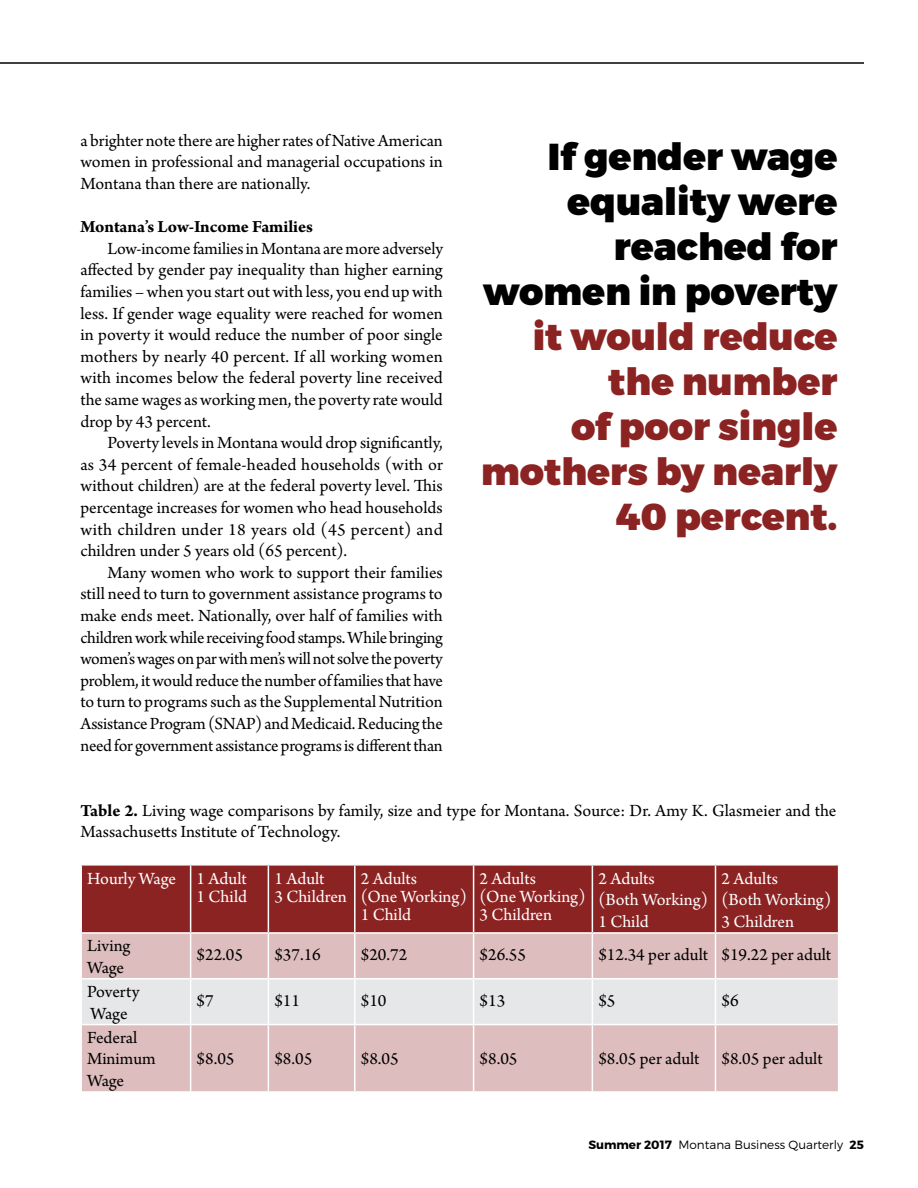
<style>
.page{position:relative;width:918px;height:1188px;background:#fff}
.page>*{position:absolute;margin:0;border:0;box-sizing:border-box;transform-origin:0 0}
.t1{font:900 37.5px/45px "Montserrat";color:#8c2323;text-align:right}
.t2{font:900 37.5px/45px "Montserrat";color:#000;text-align:right}
.t3{font:18px/21.6px "Arno Pro";letter-spacing:-.005em;color:#000;text-align:justify}
.t4{font:18px/18px "Arno Pro";color:#fff}
.t5{font:700 18px "Arno Pro";letter-spacing:-.005em;color:#000}
.t6{font:300 12px "Montserrat";color:#000}
.s1{font-weight:700}
</style>
<div class="page">
<hr style="left:0;top:62px;width:864px;height:2px;background:#000">
<div style="left:82px;top:866px;width:756px;height:66px;background:#8c2323"></div>
<div style="left:82px;top:934px;width:756px;height:157px;background:#ddbdbd"></div>
<div style="left:82px;top:980px;width:756px;height:44px;background:#e6e7e8"></div>
<hr style="left:190px;top:934px;width:1px;height:44px;background:#fff">
<hr style="left:268px;top:934px;width:1px;height:44px;background:#fff">
<hr style="left:354px;top:934px;width:2px;height:44px;background:#fff">
<hr style="left:473px;top:934px;width:1px;height:44px;background:#fff">
<hr style="left:592px;top:934px;width:1px;height:44px;background:#fff">
<hr style="left:715px;top:934px;width:1px;height:44px;background:#fff">
<hr style="left:80px;top:978px;width:111px;height:2px;background:#fff">
<hr style="left:191px;top:978px;width:77px;height:2px;background:#fff">
<hr style="left:190px;top:980px;width:1px;height:44px;background:#fff">
<hr style="left:268px;top:978px;width:87px;height:2px;background:#fff">
<hr style="left:268px;top:980px;width:1px;height:44px;background:#fff">
<hr style="left:355px;top:978px;width:119px;height:2px;background:#fff">
<hr style="left:354px;top:980px;width:2px;height:44px;background:#fff">
<hr style="left:474px;top:978px;width:118px;height:2px;background:#fff">
<hr style="left:473px;top:980px;width:1px;height:44px;background:#fff">
<hr style="left:592px;top:978px;width:124px;height:2px;background:#fff">
<hr style="left:592px;top:980px;width:1px;height:44px;background:#fff">
<hr style="left:716px;top:978px;width:123px;height:2px;background:#fff">
<hr style="left:715px;top:980px;width:1px;height:44px;background:#fff">
<hr style="left:80px;top:1024px;width:111px;height:1px;background:#fff">
<hr style="left:191px;top:1024px;width:77px;height:1px;background:#fff">
<hr style="left:190px;top:1025px;width:1px;height:66px;background:#fff">
<hr style="left:268px;top:1024px;width:87px;height:1px;background:#fff">
<hr style="left:268px;top:1025px;width:1px;height:66px;background:#fff">
<hr style="left:355px;top:1024px;width:119px;height:1px;background:#fff">
<hr style="left:354px;top:1025px;width:2px;height:66px;background:#fff">
<hr style="left:474px;top:1024px;width:118px;height:1px;background:#fff">
<hr style="left:473px;top:1025px;width:1px;height:66px;background:#fff">
<hr style="left:592px;top:1024px;width:124px;height:1px;background:#fff">
<hr style="left:592px;top:1025px;width:1px;height:66px;background:#fff">
<hr style="left:716px;top:1024px;width:123px;height:1px;background:#fff">
<hr style="left:715px;top:1025px;width:1px;height:66px;background:#fff">
<hr style="left:190px;top:866px;width:1px;height:66px;background:#fff">
<hr style="left:268px;top:866px;width:1px;height:66px;background:#fff">
<hr style="left:354px;top:866px;width:2px;height:66px;background:#fff">
<hr style="left:473px;top:866px;width:1px;height:66px;background:#fff">
<hr style="left:592px;top:866px;width:1px;height:66px;background:#fff">
<hr style="left:715px;top:866px;width:1px;height:66px;background:#fff">
<p class="t3" style="left:80px;top:130px;width:364px">a brighter note there are higher rates of Native American women in professional and managerial occupations in Montana than there are nationally.</p>
<p class="t5" style="left:80px;top:216px;width:234px">Montana’s Low-Income Families</p>
<p class="t3" style="left:80px;top:238px;width:364px;text-indent:27px">Low-income families in Montana are more adversely affected by gender pay inequality than higher earning families – when you start out with less, you end up with less. If gender wage equality were reached for women in poverty it would reduce the number of poor single mothers by nearly 40 percent. If all working women with incomes below the federal poverty line received the same wages as working men, the poverty rate would drop by 43 percent.</p>
<p class="t3" style="left:80px;top:433px;width:364px;text-indent:27px">Poverty levels in Montana would drop significantly, as 34 percent of female-headed households (with or without children) are at the federal poverty level. This percentage increases for women who head households with children under 18 years old (45 percent) and children under 5 years old (65 percent).</p>
<p class="t3" style="left:80px;top:562px;width:364px;text-indent:27px">Many women who work to support their families still need to turn to government assistance programs to make ends meet. Nationally, over half of families with children work while receiving food stamps. While bringing women’s wages on par with men’s will not solve the poverty problem, it would reduce the number of families that have to turn to programs such as the Supplemental Nutrition Assistance Program (SNAP) and Medicaid. Reducing the need for government assistance programs is different than</p>
<h1 class="t2" style="left:483px;top:135px;width:356px">If gender wage equality were reached for women in poverty</h1>
<h1 class="t1" style="left:481px;top:315px;width:358px">it would reduce the number<br>of poor single mothers by nearly<br>40 percent.</h1>
<p class="t3" style="left:80px;top:801px;width:758px;line-height:21px"><span class="s1">Table 2.</span> Living wage comparisons by family, size and type for Montana. Source: Dr. Amy K. Glasmeier and the<br>Massachusetts Institute of Technology.</p>
<p class="t4" style="left:87px;top:870px;width:161px;text-align:right">Hourly Wage 1 Adult<br>1 Child</p>
<p class="t4" style="left:274px;top:870px;width:74px">1 Adult<br>3 Children</p>
<p class="t4" style="left:361px;top:870px;width:108px">2 Adults<br>(One Working)<br>1 Child</p>
<p class="t4" style="left:480px;top:870px;width:108px">2 Adults<br>(One Working)<br>3 Children</p>
<p class="t4" style="left:598px;top:869px;width:111px;line-height:21.6px">2 Adults<br>(Both Working)<br>1 Child</p>
<p class="t4" style="left:721px;top:869px;width:111px;line-height:21.6px">2 Adults<br>(Both Working)<br>3 Children</p>
<p class="t3" style="left:87px;top:936px;width:45px">Living<br>Wage</p>
<p class="t3" style="left:197px;top:945px;width:48px">$22.05</p>
<p class="t3" style="left:274px;top:945px;width:48px">$37.16</p>
<p class="t3" style="left:361px;top:945px;width:48px">$20.72</p>
<p class="t3" style="left:480px;top:945px;width:48px">$26.55</p>
<p class="t3" style="left:598px;top:945px;width:234px">$12.34 per adult $19.22 per adult</p>
<p class="t3" style="left:87px;top:982px;width:54px">Poverty<br>Wage</p>
<p class="t3" style="left:197px;top:991px;width:19px">$7</p>
<p class="t3" style="left:274px;top:991px;width:27px">$11</p>
<p class="t3" style="left:361px;top:991px;width:27px">$10</p>
<p class="t3" style="left:480px;top:991px;width:27px">$13</p>
<p class="t3" style="left:598px;top:991px;width:19px">$5</p>
<p class="t3" style="left:721px;top:991px;width:19px">$6</p>
<p class="t3" style="left:87px;top:1028px;width:70px;text-align:left">Federal<br>Minimum<br>Wage</p>
<p class="t3" style="left:197px;top:1049px;width:39px">$8.05</p>
<p class="t3" style="left:274px;top:1049px;width:39px">$8.05</p>
<p class="t3" style="left:361px;top:1049px;width:39px">$8.05</p>
<p class="t3" style="left:480px;top:1049px;width:39px">$8.05</p>
<p class="t3" style="left:598px;top:1049px;width:226px">$8.05 per adult $8.05 per adult</p>
<p class="t6" style="left:588px;top:1137px;width:277px"><span class="s1">Summer 2017</span> Montana Business Quarterly <span class="s1">25</span></p>
</div>
